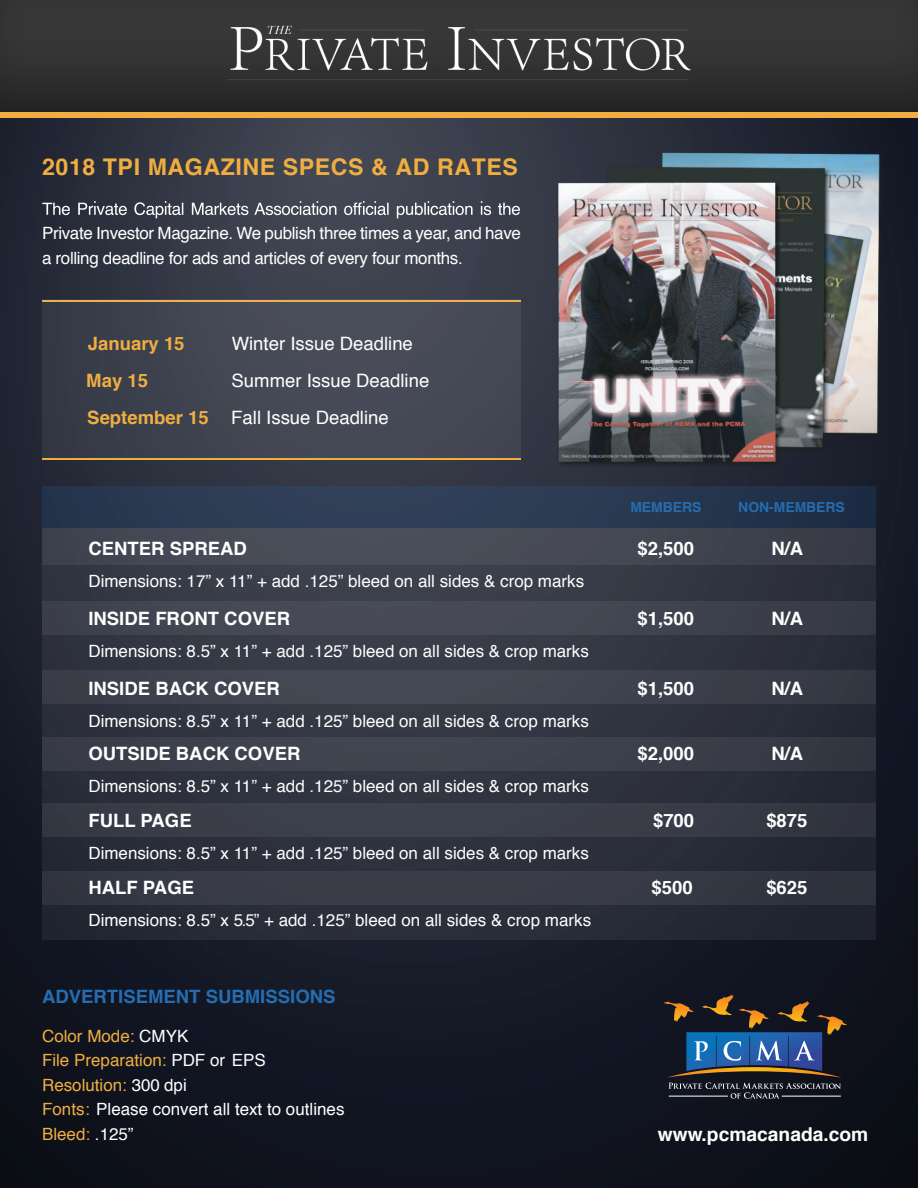
<style>
.page{position:relative;width:918px;height:1188px;background:#fff}
.page>*{position:absolute;margin:0;border:0;box-sizing:border-box;transform-origin:0 0}
.t1{font:700 22.95px "Helvetica";letter-spacing:.025em;color:#f0ae41}
.t2{font:700 19.05px "Helvetica";color:#fff}
.t3{font:700 18.45px "Helvetica";color:#fff}
.t4{font:18.45px/36.8px "Helvetica";color:#fff}
.t5{font:700 18.45px "Helvetica";color:#256db2}
.t6{font:700 18.45px "Helvetica";color:#f0ae41}
.t7{font:16.8px/24.6px "Helvetica";color:#fff}
.t8{font:16.8px/24.6px "Helvetica";letter-spacing:-.02em;color:#fff}
.t9{font:700 13.8px "Helvetica";color:#256db1}
.s1{font-weight:700;color:#f0ae41}
.s2{color:#f0ae41}
</style>
<div class="page">
<img style="left:0;top:118px;width:918px;height:1070px">
<div style="left:42px;top:487px;width:834px;height:41px;background:linear-gradient(to right,#2f3f56,#24344b)"></div>
<div style="left:42px;top:300px;width:479px;height:160px;background:linear-gradient(to right,#393d4a,#4a4e5a)"></div>
<svg style="left:42px;top:201px;width:478px;height:17px;background:#626670"></svg>
<div style="left:0;top:0;width:918px;height:118px;background:linear-gradient(to right,#2f2f30,#2f2f30)"></div>
<img style="left:228px;top:17px;width:462px;height:70px">
<hr style="left:42px;top:458px;width:479px;height:2px;background:#f0ae41">
<div style="left:0;top:112px;width:918px;height:6px;background:#f0ae41"></div>
<hr style="left:42px;top:300px;width:479px;height:1px;background:#f0af4c">
<svg style="left:42px;top:564px;width:834px;height:375px;background:#2e323e"></svg>
<div style="left:42px;top:528px;width:834px;height:36px;background:linear-gradient(to right,#494d58,#3f424e)"></div>
<div style="left:42px;top:601px;width:834px;height:33px;background:#424751"></div>
<div style="left:42px;top:670px;width:834px;height:33px;background:#40434f"></div>
<div style="left:42px;top:738px;width:834px;height:33px;background:#3c404c"></div>
<div style="left:42px;top:804px;width:834px;height:33px;background:#3b3d49"></div>
<div style="left:42px;top:871px;width:834px;height:33px;background:#383b47"></div>
<img style="left:548px;top:138px;width:370px;height:329px">
<svg style="left:663px;top:995px;width:184px;height:104px;background:#313b49"></svg>
<h1 class="t1" style="left:42px;top:148px;width:477px">2018 TPI MAGAZINE SPECS &amp; AD RATES</h1>
<p class="t8" style="left:42px;top:222px;width:480px">Private Investor Magazine. We publish three times a year, and have a rolling deadline for ads and articles of every four months.</p>
<p class="t6" style="left:88px;top:329px;width:98px">January 15</p>
<p class="t4" style="left:232px;top:326px;width:183px">Winter Issue Deadline</p>
<p class="t6" style="left:86px;top:365px;width:63px">May 15</p>
<p class="t4" style="left:87px;top:362px;width:344px;text-indent:144px">Summer Issue Deadline<br><span class="s1">September 15</span> Fall Issue Deadline</p>
<p class="t9" style="left:630px;top:496px;width:73px">MEMBERS</p>
<p class="t3" style="left:88px;top:533px;width:160px">CENTER SPREAD</p>
<p class="t3" style="left:638px;top:533px;width:58px">$2,500</p>
<p class="t7" style="left:88px;top:569px;width:497px">Dimensions: 17” x 11” + add .125” bleed on all sides &amp; crop marks</p>
<p class="t9" style="left:738px;top:496px;width:108px">NON-MEMBERS</p>
<p class="t3" style="left:771px;top:533px;width:33px">N/A</p>
<p class="t3" style="left:88px;top:603px;width:203px">INSIDE FRONT COVER</p>
<p class="t3" style="left:638px;top:603px;width:58px">$1,500</p>
<p class="t3" style="left:771px;top:603px;width:33px">N/A</p>
<p class="t7" style="left:88px;top:639px;width:502px">Dimensions: 8.5” x 11” + add .125” bleed on all sides &amp; crop marks</p>
<p class="t3" style="left:88px;top:673px;width:193px">INSIDE BACK COVER</p>
<p class="t3" style="left:638px;top:673px;width:58px">$1,500</p>
<p class="t3" style="left:771px;top:673px;width:33px">N/A</p>
<p class="t7" style="left:88px;top:709px;width:502px">Dimensions: 8.5” x 11” + add .125” bleed on all sides &amp; crop marks</p>
<p class="t3" style="left:88px;top:739px;width:214px">OUTSIDE BACK COVER</p>
<p class="t3" style="left:638px;top:739px;width:58px">$2,000</p>
<p class="t3" style="left:771px;top:739px;width:33px">N/A</p>
<p class="t7" style="left:88px;top:774px;width:502px">Dimensions: 8.5” x 11” + add .125” bleed on all sides &amp; crop marks</p>
<p class="t3" style="left:88px;top:805px;width:105px">FULL PAGE</p>
<p class="t3" style="left:653px;top:805px;width:43px">$700</p>
<p class="t3" style="left:766px;top:805px;width:43px">$875</p>
<p class="t7" style="left:88px;top:841px;width:502px">Dimensions: 8.5” x 11” + add .125” bleed on all sides &amp; crop marks</p>
<p class="t3" style="left:88px;top:872px;width:107px">HALF PAGE</p>
<p class="t3" style="left:651px;top:872px;width:43px">$500</p>
<p class="t3" style="left:766px;top:872px;width:43px">$625</p>
<p class="t7" style="left:88px;top:908px;width:504px">Dimensions: 8.5” x 5.5” + add .125” bleed on all sides &amp; crop marks</p>
<p class="t5" style="left:42px;top:982px;width:295px">ADVERTISEMENT SUBMISSIONS</p>
<p class="t7" style="left:42px;top:1024px;width:304px"><span class="s2">Color Mode:</span> CMYK<br><span class="s2">File Preparation:</span> PDF or EPS<br><span class="s2">Resolution:</span> 300 dpi<br><span class="s2">Fonts:</span> Please convert all text to outlines<br><span class="s2">Bleed:</span> .125”</p>
<p class="t2" style="left:658px;top:1119px;width:212px">www.pcmacanada.com</p>
</div>
